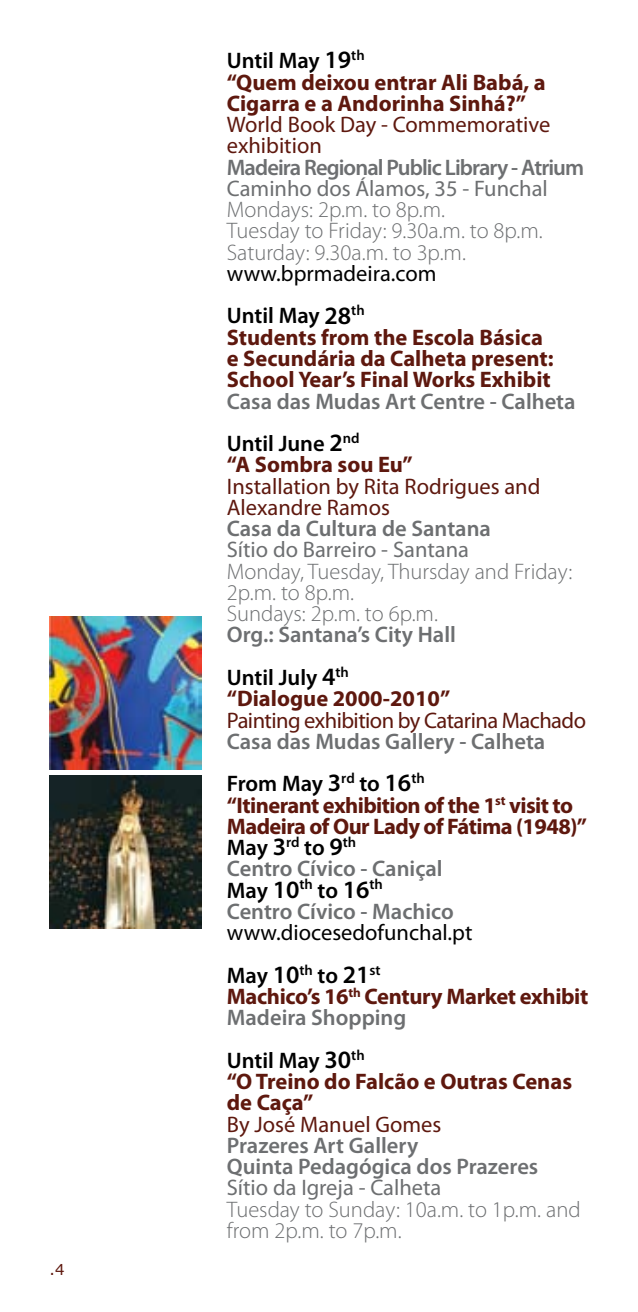
<style>
.page{position:relative;width:638px;height:1312px;background:#fff}
.page>*{position:absolute;margin:0;border:0;box-sizing:border-box;transform-origin:0 0}
.t1{font:700 22.5px/21.2px "Myriad Pro";color:#5e180e}
.t2{font:300 22.5px/21.2px "Myriad Pro";color:#6d6f71}
.t3{font:600 22.5px/42.5px "Myriad Pro";color:#6d6f71}
.t4{font:700 22.5px/21.2px "Myriad Pro";letter-spacing:-.025em;color:#5e180e}
.t5{font:22.5px/21.2px "Myriad Pro";color:#5e180e}
.t6{font:22.5px "Myriad Pro";color:#6d6f71}
.t7{font:22.5px/42.5px "Myriad Pro";color:#000}
.t8{font:600 22.5px "Myriad Pro";letter-spacing:-.04em;color:#6d6f71}
.t9{font:22.5px "Myriad Pro";letter-spacing:-.025em;color:#5e180e}
.t10{font:15px "Verdana";color:#5e180e}
.s1{font-weight:600;color:#000}
.s2{font-weight:600;font-size:25px;color:#000}
.s3{font-weight:600}
.s4{font-weight:600;font-size:25px}
.s5{color:#000}
.s6{font-size:25px;color:#000}
.s7{font-weight:600;color:#6d6f71}
</style>
<div class="page">
<img style="left:50px;top:617px;width:152px;height:152px">
<img style="left:50px;top:775px;width:152px;height:153px">
<p class="t10" style="left:50px;top:1259px;width:16px">.4</p>
<p class="t1" style="left:227px;top:49px;width:320px"><span class="s1">Until May</span> <span class="s2">19</span><sup>th<br></sup>“Quem deixou entrar Ali Babá, a<br>Cigarra e a Andorinha Sinhá?”</p>
<p class="t5" style="left:227px;top:114px;width:325px">World Book Day - Commemorative exhibition</p>
<p class="t8" style="left:227px;top:153px;width:359px">Madeira Regional Public Library - Atrium</p>
<p class="t6" style="left:227px;top:174px;width:322px">Caminho dos Álamos, 35 - Funchal</p>
<p class="t2" style="left:227px;top:199px;width:317px">Mondays: 2p.m. to 8p.m.<br>Tuesday to Friday: 9.30a.m. to 8p.m.<br>Saturday: 9.30a.m. to 3p.m.</p>
<p class="t7" style="left:227px;top:252px;width:211px">www.bprmadeira.com<br><span class="s3">Until May</span> <span class="s4">28</span><sup>th</sup></p>
<p class="t1" style="left:227px;top:326px;width:328px">Students from the Escola Básica e Secundária da Calheta present:<br>School Year’s Final Works Exhibit</p>
<p class="t3" style="left:227px;top:379px;width:350px">Casa das Mudas Art Centre - Calheta<br><span class="s5">Until June</span> <span class="s6">2</span><sup>nd</sup></p>
<p class="t1" style="left:227px;top:453px;width:187px">“A Sombra sou Eu”</p>
<p class="t5" style="left:227px;top:475px;width:315px">Installation by Rita Rodrigues and<br>Alexandre Ramos</p>
<p class="t3" style="left:227px;top:506px;width:266px">Casa da Cultura de Santana</p>
<p class="t6" style="left:227px;top:536px;width:244px">Sítio do Barreiro - Santana</p>
<p class="t2" style="left:227px;top:561px;width:347px">Monday, Tuesday, Thursday and Friday:<br>2p.m. to 8p.m.<br>Sundays: 2p.m. to 6p.m.</p>
<p class="t3" style="left:227px;top:613px;width:231px">Org.: Santana’s City Hall<br><span class="s5">Until July</span> <span class="s6">4</span><sup>th</sup></p>
<p class="t1" style="left:227px;top:687px;width:225px">“Dialogue 2000-2010”</p>
<p class="t9" style="left:227px;top:706px;width:361px">Painting exhibition by Catarina Machado</p>
<p class="t3" style="left:227px;top:719px;width:320px">Casa das Mudas Gallery - Calheta<br><span class="s5">From May</span> <span class="s6">3</span><sup>rd</sup> <span class="s5">to</span> <span class="s6">16</span><sup>th</sup></p>
<p class="t4" style="left:227px;top:793px;width:362px">“Itinerant exhibition of the 1<sup>st</sup> visit to<br>Madeira of Our Lady of Fátima (1948)”<br><span class="s1">May</span> <span class="s2">3</span><sup>rd</sup> <span class="s1">to</span> <span class="s2">9</span><sup>th<br></sup><span class="s7">Centro Cívico - Caniçal<br></span><span class="s1">May</span> <span class="s2">10</span><sup>th</sup> <span class="s1">to</span> <span class="s2">16</span><sup>th<br></sup><span class="s7">Centro Cívico - Machico</span></p>
<p class="t7" style="left:227px;top:910px;width:247px">www.diocesedofunchal.pt<br><span class="s3">May</span> <span class="s4">10</span><sup>th</sup> <span class="s3">to</span> <span class="s4">21</span><sup>st</sup></p>
<p class="t1" style="left:227px;top:984px;width:363px">Machico’s 16<sup>th</sup> Century Market exhibit<br><span class="s7">Madeira Shopping</span></p>
<p class="t1" style="left:227px;top:1048px;width:347px"><span class="s1">Until May</span> <span class="s2">30</span><sup>th<br></sup>“O Treino do Falcão e Outras Cenas de Caça”</p>
<p class="t5" style="left:227px;top:1112px;width:216px">By José Manuel Gomes</p>
<p class="t3" style="left:227px;top:1133px;width:313px;line-height:21.2px">Prazeres Art Gallery<br>Quinta Pedagógica dos Prazeres</p>
<p class="t6" style="left:227px;top:1173px;width:216px">Sítio da Igreja - Calheta</p>
<p class="t2" style="left:227px;top:1198px;width:355px">Tuesday to Sunday: 10a.m. to 1p.m. and from 2p.m. to 7p.m.</p>
</div>
